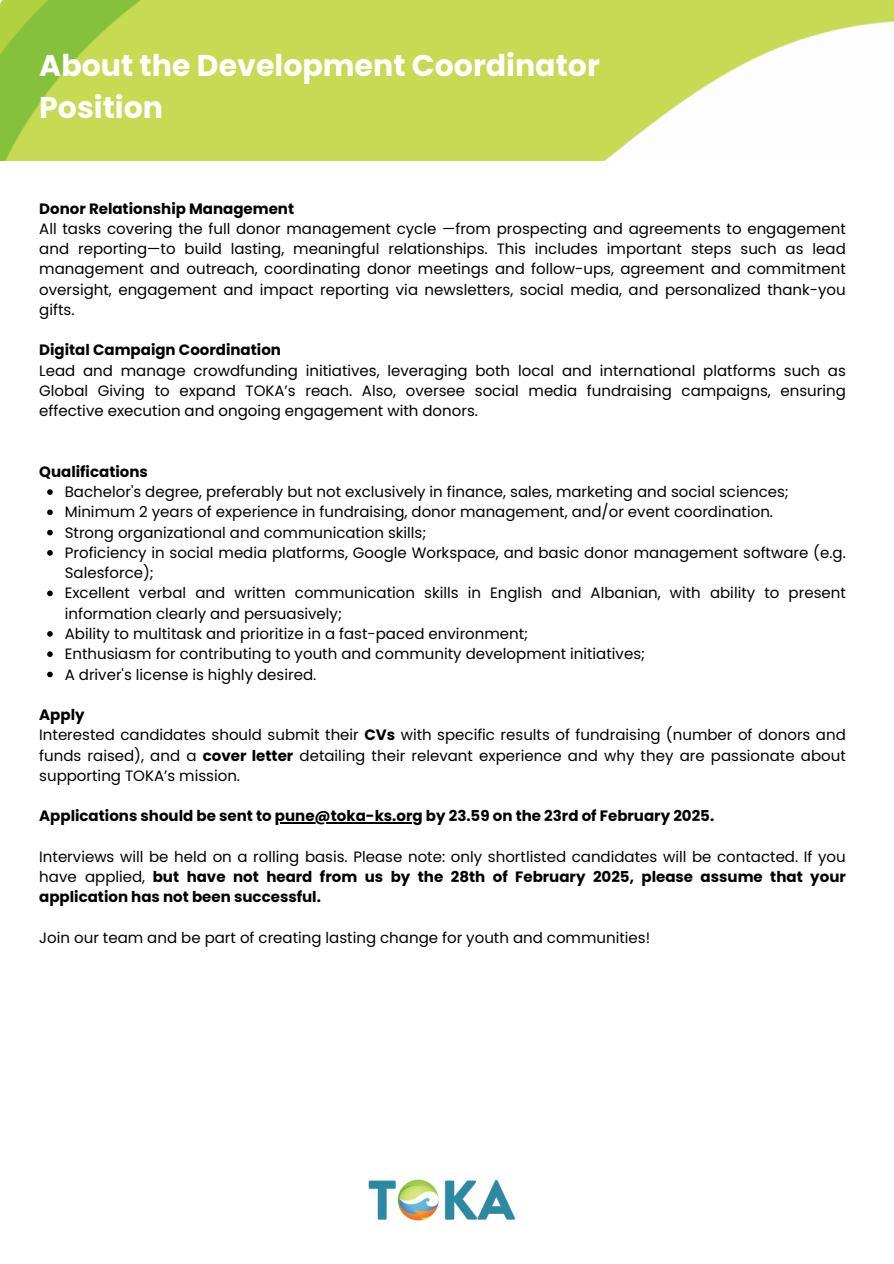
<style>
.page{position:relative;width:894px;height:1264px;background:#fff}
.page>*{position:absolute;margin:0;border:0;box-sizing:border-box;transform-origin:0 0}
.t1{font:700 30px/41.7px "Poppins";color:#fff}
.t2{font:15px/20.2px "Poppins";color:#000;text-align:justify}
.t3{font:700 15px/20.2px "Poppins";color:#000}
.s1{font-weight:700}
.s2{font-weight:400}
</style>
<div class="page">
<svg style="left:47px;top:489px;width:6px;height:6px"></svg>
<svg style="left:47px;top:509px;width:6px;height:6px"></svg>
<svg style="left:47px;top:530px;width:6px;height:5px"></svg>
<svg style="left:47px;top:550px;width:6px;height:5px"></svg>
<svg style="left:47px;top:590px;width:6px;height:6px"></svg>
<svg style="left:47px;top:631px;width:6px;height:5px"></svg>
<svg style="left:47px;top:651px;width:6px;height:6px"></svg>
<svg style="left:47px;top:671px;width:6px;height:6px"></svg>
<hr style="left:275px;top:822px;width:147px;height:1px;background:#000">
<img style="left:368px;top:1179px;width:148px;height:42px">
<img style="left:0;top:0;width:893px;height:160px">
<p class="t1" style="left:39px;top:45px;width:562px">About the Development Coordinator<br>Position</p>
<p class="t3" style="left:39px;top:198px;width:256px">Donor Relationship Management</p>
<h1 class="t2" style="left:39px;top:218px;width:807px">All tasks covering the full donor management cycle —from prospecting and agreements to engagement and reporting—to build lasting, meaningful relationships. This includes important steps such as lead management and outreach, coordinating donor meetings and follow-ups, agreement and commitment oversight, engagement and impact reporting via newsletters, social media, and personalized thank-you gifts.</h1>
<p class="t3" style="left:39px;top:340px;width:243px">Digital Campaign Coordination</p>
<p class="t2" style="left:39px;top:360px;width:807px">Lead and manage crowdfunding initiatives, leveraging both local and international platforms such as Global Giving to expand TOKA’s reach. Also, oversee social media fundraising campaigns, ensuring effective execution and ongoing engagement with donors.</p>
<p class="t3" style="left:39px;top:461px;width:110px">Qualifications</p>
<p class="t2" style="left:65px;top:482px;width:725px">Bachelor's degree, preferably but not exclusively in finance, sales, marketing and social sciences;</p>
<h2 class="t2" style="left:65px;top:502px;width:709px">Minimum 2 years of experience in fundraising, donor management, and/or event coordination.</h2>
<p class="t2" style="left:65px;top:522px;width:363px">Strong organizational and communication skills;</p>
<p class="t2" style="left:65px;top:542px;width:782px">Proficiency in social media platforms, Google Workspace, and basic donor management software (e.g.<br>Salesforce);</p>
<p class="t2" style="left:65px;top:583px;width:782px">Excellent verbal and written communication skills in English and Albanian, with ability to present information clearly and persuasively;</p>
<p class="t2" style="left:65px;top:623px;width:465px">Ability to multitask and prioritize in a fast-paced environment;</p>
<p class="t2" style="left:65px;top:644px;width:581px">Enthusiasm for contributing to youth and community development initiatives;</p>
<p class="t2" style="left:65px;top:664px;width:253px">A driver's license is highly desired.</p>
<p class="t3" style="left:39px;top:704px;width:47px">Apply</p>
<p class="t2" style="left:39px;top:725px;width:807px">Interested candidates should submit their <span class="s1">CVs</span> with specific results of fundraising (number of donors and funds raised), and a <span class="s1">cover letter</span> detailing their relevant experience and why they are passionate about supporting TOKA’s mission.</p>
<p class="t3" style="left:39px;top:806px;width:676px">Applications should be sent to pune@toka-ks.org by 23.59 on the 23rd of February 2025.</p>
<p class="t2" style="left:39px;top:846px;width:807px">Interviews will be held on a rolling basis. Please note: only shortlisted candidates will be contacted. If you</p>
<h2 class="t3" style="left:39px;top:866px;width:807px"><span class="s2">have applied,</span> but have not heard from us by the 28th of February 2025, please assume that your application has not been successful.</h2>
<h2 class="t2" style="left:39px;top:927px;width:612px">Join our team and be part of creating lasting change for youth and communities!</h2>
</div>
